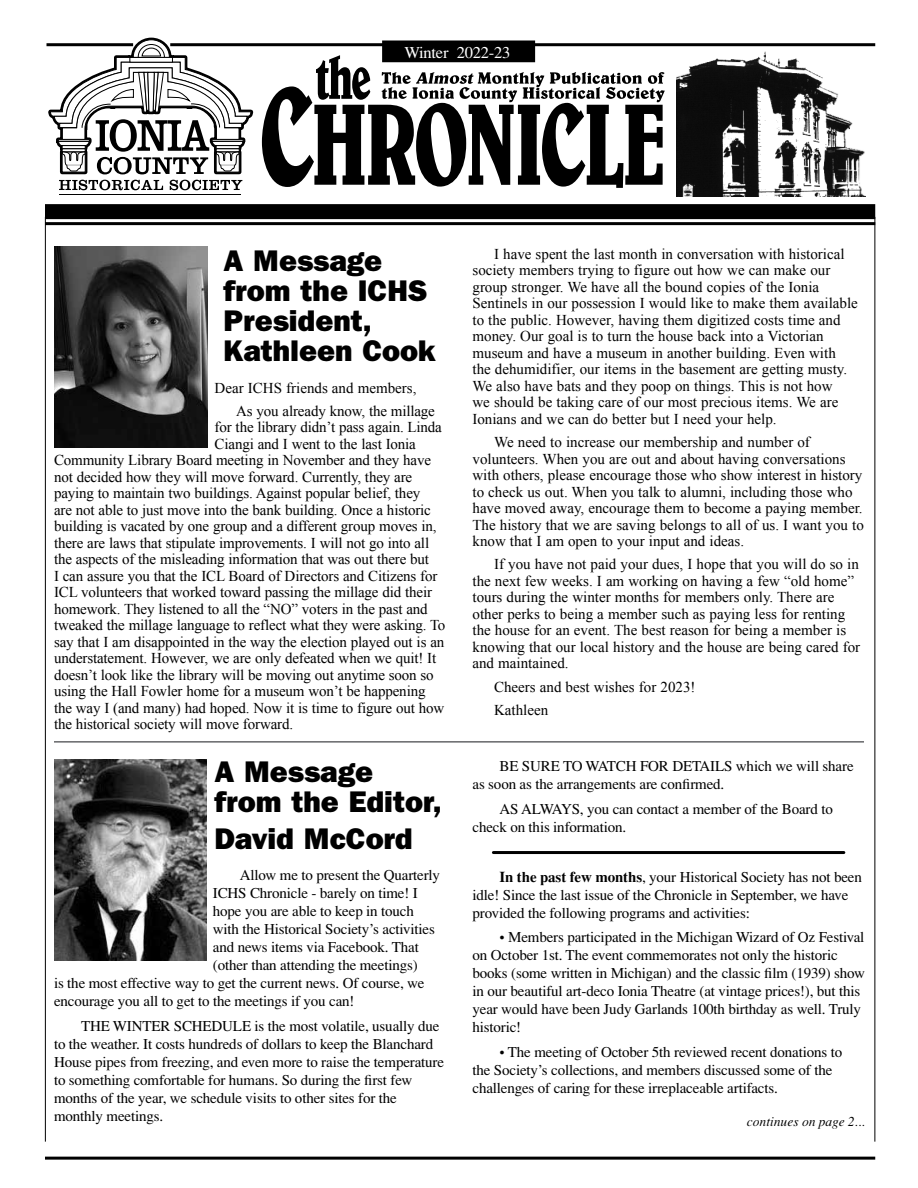
<style>
.page{position:relative;width:918px;height:1188px;background:#fff}
.page>*{position:absolute;margin:0;border:0;box-sizing:border-box;transform-origin:0 0}
.t1{font:800 30px/30px "Franklin Gothic";color:#000}
.t2{font:16.5px "Times";letter-spacing:-.015em;color:#fff}
.t3{font:15px/16.5px "Times New Roman";color:#000}
.t4{font:15px/18px "Times";letter-spacing:-.01em;color:#000}
.t5{font:italic 13.5px "Times";color:#000}
.s1{font-weight:700}
</style>
<div class="page">
<div style="left:383px;top:41px;width:151px;height:21px;background:#000"></div>
<div style="left:382px;top:40px;width:153px;height:22px;border:2px solid #000"></div>
<hr style="left:60px;top:195px;width:181px;height:1px;background:#000">
<svg style="left:48px;top:38px;width:205px;height:152px"></svg>
<hr style="left:45px;top:217px;width:1px;height:925px;background:#000">
<hr style="left:874px;top:217px;width:1px;height:925px;background:#000">
<img style="left:676px;top:46px;width:189px;height:151px">
<hr style="left:170px;top:43px;width:705px;height:3px;background:#000">
<div style="left:45px;top:204px;width:830px;height:15px;background:#000"></div>
<hr style="left:45px;top:1157px;width:830px;height:3px;background:#000">
<svg style="left:262px;top:55px;width:403px;height:133px"></svg>
<hr style="left:45px;top:222px;width:830px;height:3px;background:#000">
<hr style="left:46px;top:43px;width:87px;height:3px;background:#000">
<img style="left:54px;top:246px;width:154px;height:201px">
<hr style="left:54px;top:741px;width:810px;height:2px;background:#656669">
<img style="left:54px;top:760px;width:152px;height:201px">
<hr style="left:493px;top:851px;width:351px;height:3px;background:#000">
<p class="t2" style="left:405px;top:43px;width:107px">Winter 2022-23</p>
<h1 class="t1" style="left:224px;top:246px;width:214px">A Message from the ICHS<br>President,<br>Kathleen Cook</h1>
<p class="t3" style="left:236px;top:376px;width:200px;line-height:23.2px;text-indent:-22px">Dear ICHS friends and members,<br>As you already know, the millage</p>
<p class="t3" style="left:215px;top:419px;width:229px">for the library didn’t pass again. Linda</p>
<p class="t3" style="left:215px;top:435px;width:203px">Ciangi and I went to the last Ionia</p>
<p class="t3" style="left:54px;top:452px;width:379px">Community Library Board meeting in November and they have</p>
<p class="t3" style="left:54px;top:468px;width:360px">not decided how they will move forward. Currently, they are</p>
<p class="t3" style="left:54px;top:485px;width:368px">paying to maintain two buildings. Against popular belief, they</p>
<p class="t3" style="left:54px;top:501px;width:378px">are not able to just move into the bank building. Once a historic</p>
<p class="t3" style="left:54px;top:518px;width:384px">building is vacated by one group and a different group moves in,</p>
<p class="t3" style="left:54px;top:534px;width:377px">there are laws that stipulate improvements. I will not go into all</p>
<p class="t3" style="left:54px;top:551px;width:377px">the aspects of the misleading information that was out there but</p>
<p class="t3" style="left:54px;top:567px;width:385px">I can assure you that the ICL Board of Directors and Citizens for</p>
<p class="t3" style="left:54px;top:584px;width:380px">ICL volunteers that worked toward passing the millage did their</p>
<p class="t3" style="left:54px;top:600px;width:375px">homework. They listened to all the “NO” voters in the past and</p>
<p class="t3" style="left:54px;top:617px;width:393px">tweaked the millage language to reflect what they were asking. To</p>
<p class="t3" style="left:54px;top:633px;width:392px">say that I am disappointed in the way the election played out is an</p>
<p class="t3" style="left:54px;top:650px;width:384px">understatement. However, we are only defeated when we quit! It</p>
<p class="t3" style="left:54px;top:666px;width:381px">doesn’t look like the library will be moving out anytime soon so</p>
<p class="t3" style="left:54px;top:683px;width:373px">using the Hall Fowler home for a museum won’t be happening</p>
<p class="t3" style="left:54px;top:699px;width:392px">the way I (and many) had hoped. Now it is time to figure out how</p>
<p class="t3" style="left:54px;top:716px;width:241px">the historical society will move forward.</p>
<h1 class="t1" style="left:214px;top:757px;width:229px">A Message from the Editor,</h1>
<h1 class="t1" style="left:214px;top:824px;width:200px">David McCord</h1>
<p class="t4" style="left:240px;top:866px;width:202px">Allow me to present the Quarterly</p>
<p class="t4" style="left:213px;top:884px;width:207px">ICHS Chronicle - barely on time! I</p>
<p class="t4" style="left:213px;top:902px;width:203px">hope you are able to keep in touch</p>
<p class="t4" style="left:213px;top:920px;width:224px">with the Historical Society’s activities</p>
<p class="t4" style="left:213px;top:938px;width:207px">and news items via Facebook. That</p>
<p class="t4" style="left:213px;top:956px;width:206px">(other than attending the meetings)</p>
<p class="t4" style="left:54px;top:974px;width:372px">is the most effective way to get the current news. Of course, we</p>
<p class="t4" style="left:54px;top:992px;width:302px">encourage you all to get to the meetings if you can!</p>
<p class="t4" style="left:54px;top:1017px;width:392px;text-indent:27px">THE WINTER SCHEDULE is the most volatile, usually due to the weather. It costs hundreds of dollars to keep the Blanchard House pipes from freezing, and even more to raise the temperature to something comfortable for humans. So during the first few months of the year, we schedule visits to other sites for the monthly meetings.</p>
<p class="t3" style="left:472px;top:245px;width:387px;text-indent:22px">I have spent the last month in conversation with historical society members trying to figure out how we can make our group stronger. We have all the bound copies of the Ionia Sentinels in our possession I would like to make them available to the public. However, having them digitized costs time and money. Our goal is to turn the house back into a Victorian museum and have a museum in another building. Even with the dehumidifier, our items in the basement are getting musty.<br>We also have bats and they poop on things. This is not how<br>we should be taking care of our most precious items. We are Ionians and we can do better but I need your help.</p>
<p class="t3" style="left:472px;top:434px;width:393px;text-indent:22px">We need to increase our membership and number of volunteers. When you are out and about having conversations with others, please encourage those who show interest in history to check us out. When you talk to alumni, including those who have moved away, encourage them to become a paying member.<br>The history that we are saving belongs to all of us. I want you to know that I am open to your input and ideas.</p>
<p class="t3" style="left:472px;top:556px;width:389px;text-indent:22px">If you have not paid your dues, I hope that you will do so in the next few weeks. I am working on having a few “old home” tours during the winter months for members only. There are other perks to being a member such as paying less for renting the house for an event. The best reason for being a member is knowing that our local history and the house are being cared for and maintained.</p>
<p class="t3" style="left:494px;top:675px;width:203px;line-height:23.2px">Cheers and best wishes for 2023!<br>Kathleen</p>
<p class="t4" style="left:473px;top:757px;width:383px;text-indent:27px">BE SURE TO WATCH FOR DETAILS which we will share as soon as the arrangements are confirmed.</p>
<p class="t4" style="left:473px;top:800px;width:362px;text-indent:27px">AS ALWAYS, you can contact a member of the Board to check on this information.</p>
<p class="t4" style="left:473px;top:868px;width:391px;text-indent:27px"><span class="s1">In the past few months</span>, your Historical Society has not been idle! Since the last issue of the Chronicle in September, we have provided the following programs and activities:</p>
<p class="t4" style="left:473px;top:928px;width:394px;text-indent:27px">• Members participated in the Michigan Wizard of Oz Festival on October 1st. The event commemorates not only the historic books (some written in Michigan) and the classic film (1939) show in our beautiful art-deco Ionia Theatre (at vintage prices!), but this year would have been Judy Garlands 100th birthday as well. Truly historic!</p>
<p class="t4" style="left:473px;top:1043px;width:371px;text-indent:27px">• The meeting of October 5th reviewed recent donations to the Society’s collections, and members discussed some of the challenges of caring for these irreplaceable artifacts.</p>
<p class="t5" style="left:747px;top:1113px;width:120px">continues on page 2...</p>
</div>
